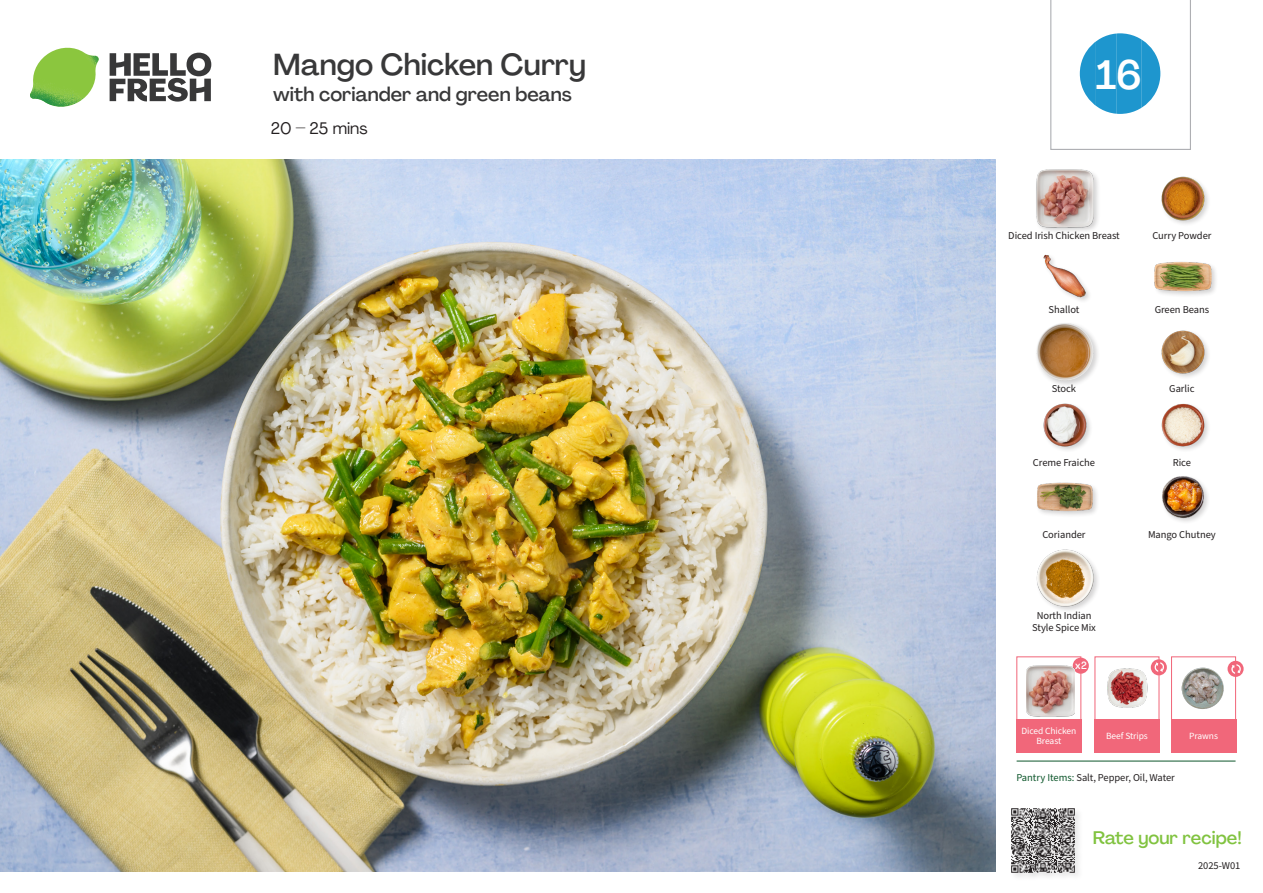
<style>
.page{position:relative;width:1263px;height:893px;background:#fff}
.page>*{position:absolute;margin:0;border:0;box-sizing:border-box;transform-origin:0 0}
._24_Recipe_Nr_Bag{font:500 40.5px "Agrandir";color:#fff}
._15_Titel_UK{font:500 30px "Agrandir";color:#383839}
._15_Titel_UK-2{font:500 19.5px "Agrandir";color:#383839}
.t1{font:500 18px "Agrandir";color:#81c340}
._02_Box_Type{font:16.5px "Agrandir";color:#231f20}
._18_FRONT_ingredients_UK{font:10.5px/12px "Source Sans Pro";letter-spacing:-.005em;color:#231f20;text-align:center}
.t2{font:10.5px "Source Sans Variable";letter-spacing:-.005em;color:#231f20}
._06_Before_Start{font:500 10.35px "Agrandir";color:#fff}
._18_FRONT_ingredients{font:9.45px/10.8px "Source Sans Pro";letter-spacing:-.005em;color:#fff;text-align:center}
.s1{font-family:"Source Sans Pro";color:#0e572c}
</style>
<div class="page">
<svg style="left:110px;top:53px;width:101px;height:49px"></svg>
<img style="left:30px;top:48px;width:69px;height:59px">
<img style="left:0;top:159px;width:995px;height:713px">
<svg style="left:1151px;top:659px;width:16px;height:16px"></svg>
<svg style="left:1154px;top:662px;width:10px;height:10px"></svg>
<div style="left:1227px;top:661px;width:16px;height:16px;background:#f1677a;border-radius:50%"></div>
<svg style="left:1231px;top:664px;width:10px;height:10px"></svg>
<div style="left:1073px;top:658px;width:16px;height:16px;background:#f1677a;border-radius:50%"></div>
<hr style="left:1016px;top:761px;width:219px;height:1px;background:#0e572c">
<div style="left:1009px;top:807px;width:75px;height:75px;background:#fbfbfb"></div>
<img style="left:1011px;top:808px;width:66px;height:68px">
<img style="left:1161px;top:176px;width:48px;height:48px">
<div style="left:1035px;top:169px;width:65px;height:65px;background:#231f20;opacity:.2"></div>
<img style="left:1036px;top:170px;width:58px;height:57px">
<div style="left:1153px;top:260px;width:66px;height:38px;background:#231f20;opacity:.2"></div>
<img style="left:1154px;top:260px;width:58px;height:38px">
<img style="left:1043px;top:254px;width:46px;height:47px">
<img style="left:1161px;top:330px;width:48px;height:47px">
<div style="left:1035px;top:321px;width:65px;height:67px;background:#231f20;opacity:.2"></div>
<img style="left:1036px;top:323px;width:58px;height:58px">
<img style="left:1161px;top:403px;width:47px;height:47px">
<img style="left:1043px;top:403px;width:48px;height:47px">
<img style="left:1162px;top:476px;width:46px;height:46px">
<div style="left:1036px;top:481px;width:64px;height:38px;background:#231f20;opacity:.2"></div>
<img style="left:1036px;top:481px;width:58px;height:38px">
<div style="left:1171px;top:656px;width:65px;height:65px;border:1px solid #f1677a"></div>
<div style="left:1171px;top:719px;width:65px;height:33px;background:#f1677a"></div>
<div style="left:1094px;top:719px;width:65px;height:33px;background:#f1677a"></div>
<img style="left:1181px;top:664px;width:48px;height:45px">
<div style="left:1094px;top:656px;width:65px;height:65px;border:1px solid #f1677a"></div>
<img style="left:1107px;top:662px;width:46px;height:46px">
<div style="left:1016px;top:719px;width:65px;height:33px;background:#f1677a"></div>
<div style="left:1016px;top:656px;width:65px;height:65px;border:1px solid #f1677a"></div>
<img style="left:1026px;top:665px;width:49px;height:52px">
<div style="left:1036px;top:548px;width:65px;height:66px;background:#231f20;opacity:.2"></div>
<img style="left:1036px;top:549px;width:58px;height:58px">
<svg style="left:1050px;top:0;width:141px;height:150px"></svg>
<p class="_15_Titel_UK" style="left:273px;top:46px;width:314px">Mango Chicken Curry</p>
<p class="_15_Titel_UK-2" style="left:273px;top:82px;width:300px">with coriander and green beans</p>
<p class="_02_Box_Type" style="left:271px;top:118px;width:98px">20 – 25 mins</p>
<p class="_24_Recipe_Nr_Bag" style="left:1096px;top:50px;width:47px">16</p>
<p class="_18_FRONT_ingredients_UK" style="left:1008px;top:230px;width:113px">Diced Irish Chicken Breast</p>
<p class="_18_FRONT_ingredients_UK" style="left:1152px;top:230px;width:61px">Curry Powder</p>
<p class="_18_FRONT_ingredients_UK" style="left:1049px;top:303px;width:32px">Shallot</p>
<p class="_18_FRONT_ingredients_UK" style="left:1155px;top:303px;width:56px">Green Beans</p>
<p class="_18_FRONT_ingredients_UK" style="left:1052px;top:383px;width:26px">Stock</p>
<p class="_18_FRONT_ingredients_UK" style="left:1169px;top:383px;width:27px">Garlic</p>
<p class="_18_FRONT_ingredients_UK" style="left:1033px;top:457px;width:64px">Creme Fraiche</p>
<p class="_18_FRONT_ingredients_UK" style="left:1173px;top:457px;width:20px">Rice</p>
<p class="_18_FRONT_ingredients_UK" style="left:1042px;top:528px;width:45px">Coriander</p>
<p class="_18_FRONT_ingredients_UK" style="left:1148px;top:528px;width:69px">Mango Chutney</p>
<p class="_18_FRONT_ingredients_UK" style="left:1032px;top:609px;width:65px">North Indian<br>Style Spice Mix</p>
<p class="_06_Before_Start" style="left:1075px;top:659px;width:13px">x2</p>
<p class="_18_FRONT_ingredients" style="left:1021px;top:725px;width:57px">Diced Chicken<br>Breast</p>
<p class="_18_FRONT_ingredients" style="left:1106px;top:730px;width:43px">Beef Strips</p>
<p class="_18_FRONT_ingredients" style="left:1189px;top:730px;width:30px">Prawns</p>
<p class="t2" style="left:1016px;top:771px;width:160px"><span class="s1">Pantry Items:</span> Salt, Pepper, Oil, Water</p>
<h3 class="t1" style="left:1093px;top:827px;width:150px">Rate your recipe!</h3>
<p class="t2" style="left:1198px;top:859px;width:44px">2025-W01</p>
</div>
